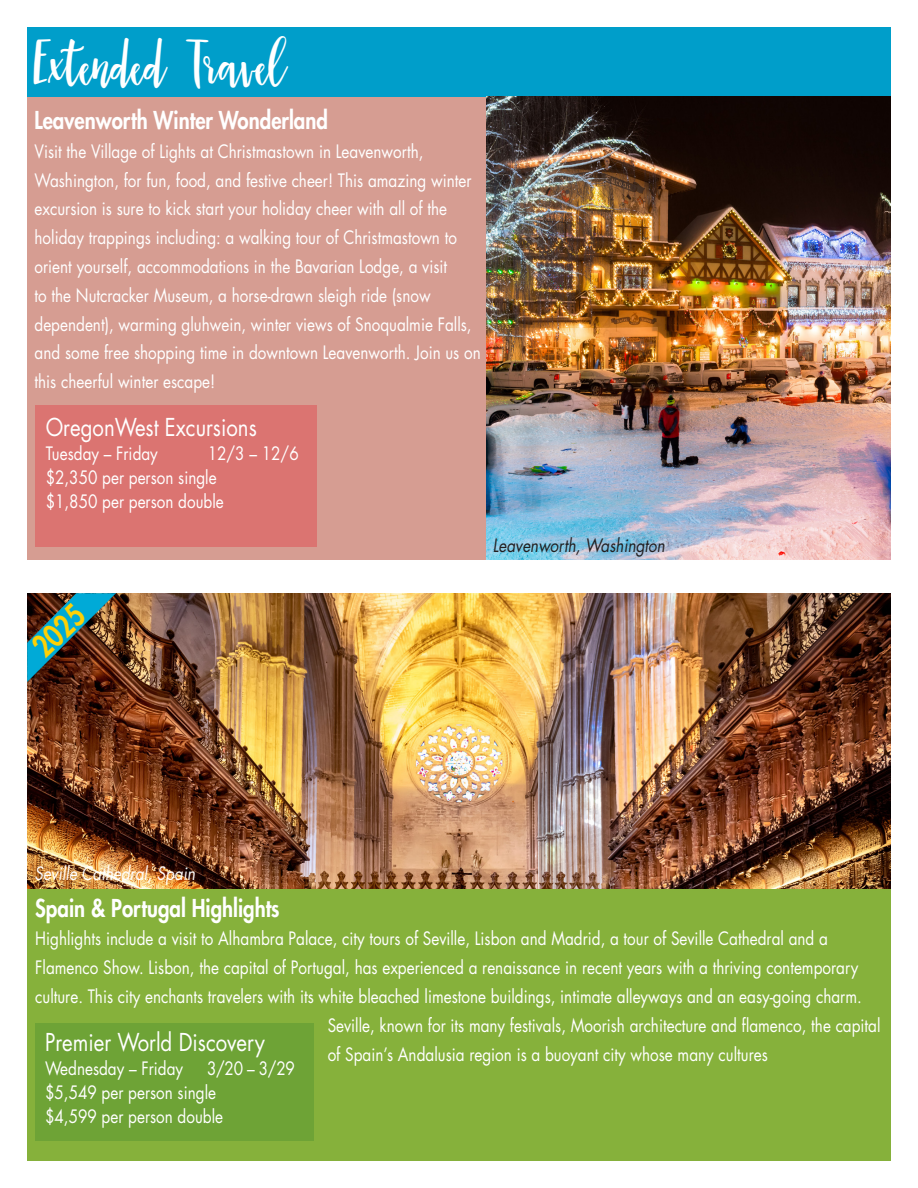
<style>
.page{position:relative;width:918px;height:1188px;background:#fff}
.page>*{position:absolute;margin:0;border:0;box-sizing:border-box;transform-origin:0 0}
.Fee{font:58.5px "Tuesday Script Regular";letter-spacing:-.035em;color:#fff;scale:.85 1}
.Class_Head_Blue{font:800 30px "Futura Std";color:#fed105;scale:.85 1}
.Class_Head_Blue-2{font:800 24px "Futura Std";color:#fff;scale:.85 1}
.Class_Head_Blue-3{font:24px "Futura Std";color:#fff;scale:.85 1}
.Class_Head_Blue-4{font:18px/28.8px "Futura Std";color:#fff;scale:.85 1}
.t1{font:italic 18px "Futura Std";color:#231f20;scale:.85 1}
.t2{font:italic 18px "Futura Std";color:#fff;scale:.85 1}
</style>
<div class="page">
<div style="left:27px;top:27px;width:864px;height:71px;background:#009eca"></div>
<div style="left:27px;top:97px;width:864px;height:462px;background:#d69d92"></div>
<div style="left:35px;top:405px;width:281px;height:142px;background:#db7471"></div>
<img style="left:486px;top:97px;width:405px;height:462px">
<div style="left:27px;top:594px;width:864px;height:567px;background:#86b13b"></div>
<div style="left:35px;top:1023px;width:279px;height:117px;background:#6ea336"></div>
<img style="left:27px;top:594px;width:864px;height:294px">
<img style="left:27px;top:594px;width:88px;height:87px">
<p class="Fee" style="left:34px;top:26px;width:297px">Extended Travel</p>
<p class="Class_Head_Blue-2" style="left:35px;top:105px;width:347px">Leavenworth Winter Wonderland</p>
<p class="Class_Head_Blue-4" style="left:35px;top:137px;width:527px">Visit the Village of Lights at Christmastown in Leavenworth, Washington, for fun, food, and festive cheer! This amazing winter excursion is sure to kick start your holiday cheer with all of the holiday trappings including: a walking tour of Christmastown to orient yourself, accommodations in the Bavarian Lodge, a visit<br>to the Nutcracker Museum, a horse-drawn sleigh ride (snow dependent), warming gluhwein, winter views of Snoqualmie Falls, and some free shopping time in downtown Leavenworth. Join us on this cheerful winter escape!</p>
<p class="Class_Head_Blue-3" style="left:46px;top:412px;width:250px">OregonWest Excursions</p>
<p class="Class_Head_Blue-4" style="left:46px;top:439px;width:134px">Tuesday – Friday</p>
<p class="Class_Head_Blue-4" style="left:46px;top:441px;width:299px;line-height:24px;text-indent:162px">12/3 – 12/6 $2,350 per person single<br>$1,850 per person double</p>
<p class="t1" style="left:493px;top:534px;width:204px">Leavenworth, Washington</p>
<p class="Class_Head_Blue" style="left:25px;top:637px;width:71px;rotate:-43deg">2025</p>
<p class="t2" style="left:34px;top:862px;width:191px">Seville Cathedral, Spain</p>
<p class="Class_Head_Blue-2" style="left:35px;top:893px;width:289px">Spain &amp; Portugal Highlights</p>
<p class="Class_Head_Blue-4" style="left:35px;top:925px;width:934px">Highlights include a visit to Alhambra Palace, city tours of Seville, Lisbon and Madrid, a tour of Seville Cathedral and a</p>
<p class="Class_Head_Blue-4" style="left:35px;top:953px;width:970px">Flamenco Show. Lisbon, the capital of Portugal, has experienced a renaissance in recent years with a thriving contemporary</p>
<p class="Class_Head_Blue-4" style="left:35px;top:982px;width:974px">culture. This city enchants travelers with its white bleached limestone buildings, intimate alleyways and an easy-going charm.</p>
<p class="Class_Head_Blue-4" style="left:328px;top:1011px;width:652px">Seville, known for its many festivals, Moorish architecture and flamenco, the capital</p>
<p class="Class_Head_Blue-4" style="left:328px;top:1040px;width:519px">of Spain’s Andalusia region is a buoyant city whose many cultures</p>
<p class="Class_Head_Blue-3" style="left:45px;top:1027px;width:260px">Premier World Discovery</p>
<p class="Class_Head_Blue-4" style="left:45px;top:1054px;width:164px">Wednesday – Friday</p>
<p class="Class_Head_Blue-4" style="left:45px;top:1057px;width:295px;line-height:24px;text-indent:162px">3/20 – 3/29 $5,549 per person single<br>$4,599 per person double</p>
</div>
